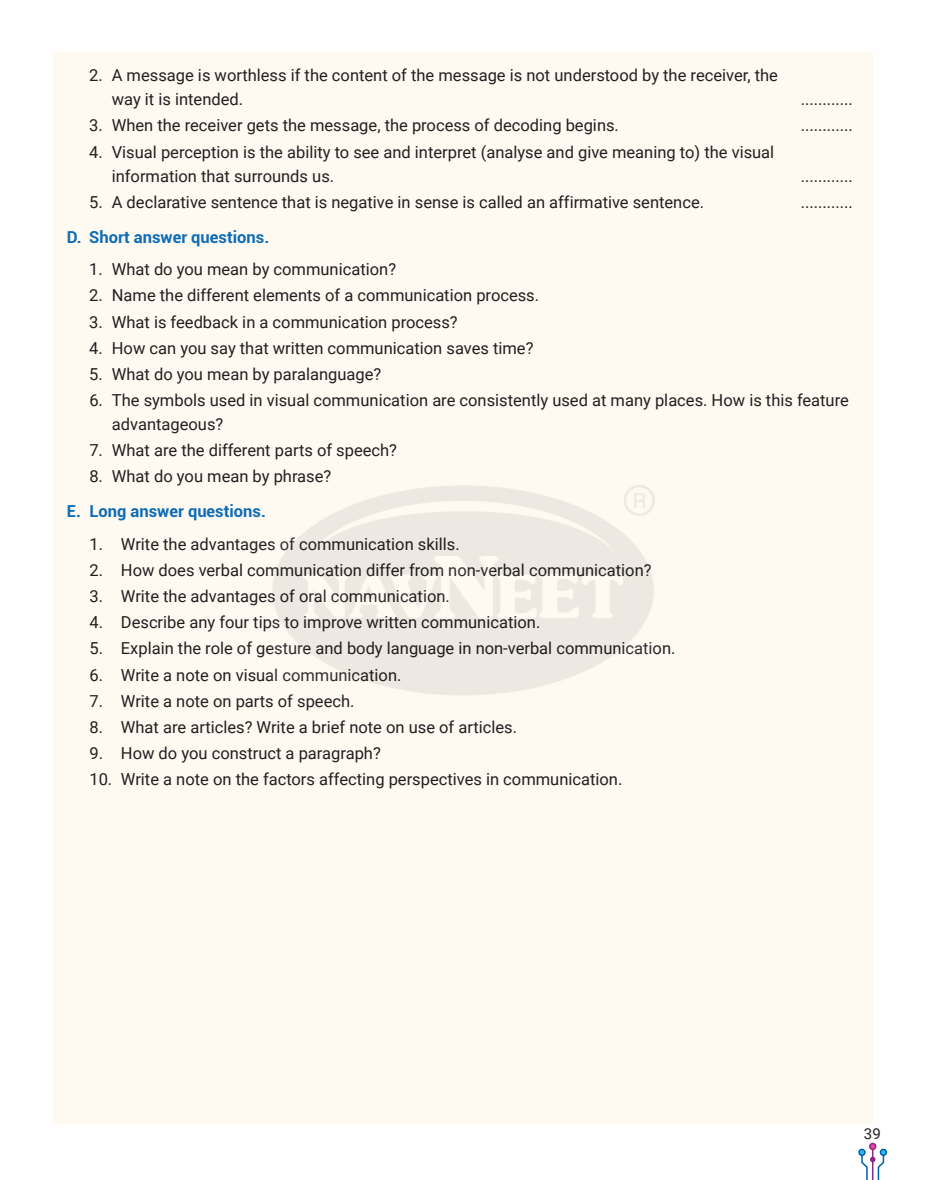
<style>
.page{position:relative;width:926px;height:1180px;background:#fff}
.page>*{position:absolute;margin:0;border:0;box-sizing:border-box;transform-origin:0 0}
.t1{font:16.5px/24px "Roboto";color:#231f20}
.t2{font:700 16.5px "Roboto";color:#0d6cb6}
.t3{font:15px "Roboto";color:#231f20}
</style>
<div class="page">
<div style="left:53px;top:53px;width:819px;height:1071px;background:#fef9f1"></div>
<div style="left:868px;top:1142px;width:8px;height:8px;border:2px solid #8e2782;border-radius:50%"></div>
<svg style="left:858px;top:1143px;width:28px;height:37px"></svg>
<hr style="left:871px;top:1149px;width:2px;height:31px;background:#8e2782">
<p class="t1" style="left:112px;top:63px;width:667px;text-indent:-23px">2. A message is worthless if the content of the message is not understood by the receiver, the way it is intended.</p>
<p class="t1" style="left:800px;top:87px;width:54px">............</p>
<p class="t1" style="left:89px;top:113px;width:531px">3. When the receiver gets the message, the process of decoding begins.</p>
<p class="t1" style="left:800px;top:113px;width:54px">............</p>
<p class="t1" style="left:112px;top:139px;width:664px;text-indent:-23px">4. Visual perception is the ability to see and interpret (analyse and give meaning to) the visual information that surrounds us.</p>
<p class="t1" style="left:800px;top:163px;width:54px">............</p>
<p class="t1" style="left:89px;top:189px;width:616px">5. A declarative sentence that is negative in sense is called an affirmative sentence.</p>
<p class="t1" style="left:800px;top:189px;width:54px">............</p>
<p class="t2" style="left:67px;top:225px;width:204px">D. Short answer questions.</p>
<p class="t1" style="left:89px;top:257px;width:308px">1. What do you mean by communication?</p>
<p class="t1" style="left:89px;top:283px;width:451px">2. Name the different elements of a communication process.</p>
<p class="t1" style="left:89px;top:309px;width:370px">3. What is feedback in a communication process?</p>
<p class="t1" style="left:89px;top:335px;width:445px">4. How can you say that written communication saves time?</p>
<p class="t1" style="left:89px;top:361px;width:293px">5. What do you mean by paralanguage?</p>
<p class="t1" style="left:112px;top:387px;width:738px;text-indent:-23px">6. The symbols used in visual communication are consistently used at many places. How is this feature advantageous?</p>
<p class="t1" style="left:89px;top:437px;width:309px">7. What are the different parts of speech?</p>
<p class="t1" style="left:89px;top:464px;width:243px">8. What do you mean by phrase?</p>
<p class="t2" style="left:67px;top:500px;width:200px">E. Long answer questions.</p>
<p class="t1" style="left:89px;top:531px;width:372px">1. Write the advantages of communication skills.</p>
<p class="t1" style="left:89px;top:557px;width:563px">2. How does verbal communication differ from non-verbal communication?</p>
<p class="t1" style="left:89px;top:583px;width:362px">3. Write the advantages of oral communication.</p>
<p class="t1" style="left:89px;top:610px;width:452px">4. Describe any four tips to improve written communication.</p>
<p class="t1" style="left:89px;top:636px;width:587px">5. Explain the role of gesture and body language in non-verbal communication.</p>
<p class="t1" style="left:89px;top:662px;width:313px">6. Write a note on visual communication.</p>
<p class="t1" style="left:89px;top:688px;width:266px">7. Write a note on parts of speech.</p>
<p class="t1" style="left:89px;top:714px;width:429px">8. What are articles? Write a brief note on use of articles.</p>
<p class="t1" style="left:89px;top:740px;width:293px">9. How do you construct a paragraph?</p>
<p class="t1" style="left:89px;top:766px;width:534px">10. Write a note on the factors affecting perspectives in communication.</p>
<p class="t3" style="left:863px;top:1122px;width:18px">39</p>
</div>
